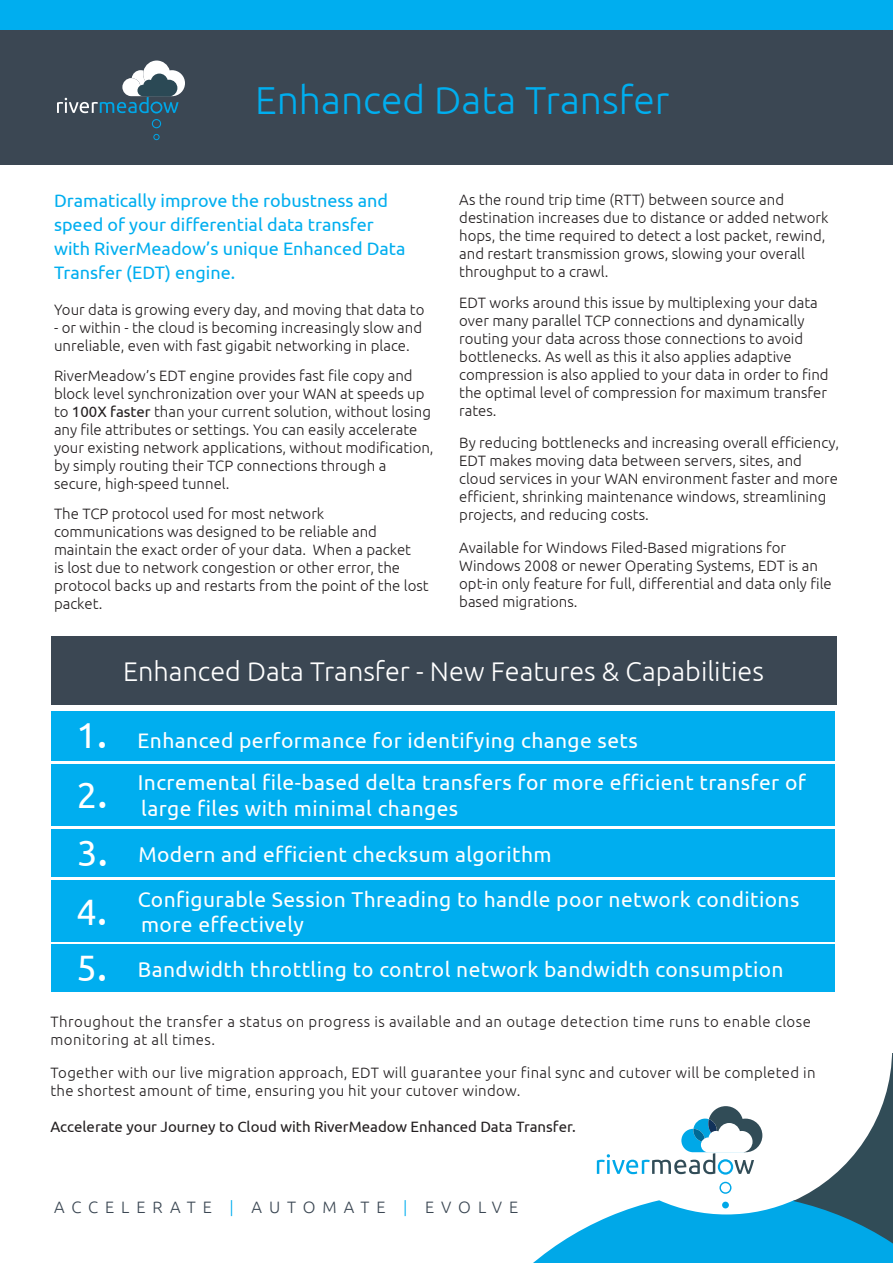
<style>
.page{position:relative;width:893px;height:1263px;background:#fff}
.page>*{position:absolute;margin:0;border:0;box-sizing:border-box;transform-origin:0 0}
.Heading{font:300 39px "Ubuntu";color:#00aeef}
.Heading-2{font:300 27px "Ubuntu";color:#fff}
.t1{font:21.45px "Ubuntu";letter-spacing:.02em;color:#fff}
.t2{font:21px "Ubuntu";letter-spacing:.02em;color:#fff}
.Heading-3{font:18px/24px "Ubuntu";color:#00aeef}
.t3{font:300 16.5px "Ubuntu";letter-spacing:.42em;color:#3b4753}
.Heading-4{font:300 15px/18px "Ubuntu";color:#231f20}
.Heading-5{font:300 15px/18px "Ubuntu";letter-spacing:.02em;color:#231f20}
.Heading-6{font:300 15px/18px "Ubuntu";letter-spacing:.03em;color:#231f20}
.t4{font:15px "Ubuntu";color:#231f20}
.s1{font-weight:400}
.s2{font-size:36px}
.s3{font-size:43.5px}
.s4{font-size:36.75px}
.s5{font-size:44.4px}
.s6{color:#00aeef}
</style>
<div class="page">
<div style="left:0;top:0;width:893px;height:48px;background:#00aeef"></div>
<div style="left:0;top:30px;width:893px;height:134px;background:#3b4753"></div>
<svg style="left:57px;top:61px;width:128px;height:67px"></svg>
<div style="left:153px;top:134px;width:7px;height:6px;border:1px solid #00a6e6;border-radius:50%"></div>
<div style="left:51px;top:636px;width:785px;height:68px;background:#3b4753"></div>
<div style="left:51px;top:711px;width:784px;height:50px;background:#00aeef"></div>
<div style="left:51px;top:764px;width:784px;height:61px;background:#00aeef"></div>
<div style="left:51px;top:829px;width:784px;height:47px;background:#00aeef"></div>
<div style="left:51px;top:880px;width:784px;height:61px;background:#00aeef"></div>
<div style="left:51px;top:944px;width:784px;height:48px;background:#00aeef"></div>
<svg style="left:533px;top:1054px;width:360px;height:209px"></svg>
<div style="left:722px;top:1202px;width:7px;height:6px;background:#00a8e8;border-radius:50%"></div>
<p class="Heading" style="left:255px;top:76px;width:416px">Enhanced Data Transfer</p>
<p class="Heading-3" style="left:54px;top:188px;width:353px">Dramatically improve the robustness and speed of your differential data transfer with RiverMeadow’s unique Enhanced Data Transfer (EDT) engine.</p>
<p class="Heading-4" style="left:54px;top:300px;width:372px">Your data is growing every day, and moving that data to</p>
<p class="Heading-4" style="left:54px;top:318px;width:370px">- or within - the cloud is becoming increasingly slow and unreliable, even with fast gigabit networking in place.</p>
<p class="Heading-4" style="left:54px;top:366px;width:381px">RiverMeadow’s EDT engine provides fast file copy and block level synchronization over your WAN at speeds up to <span class="s1">100X faster</span> than your current solution, without losing any file attributes or settings. You can easily accelerate your existing network applications, without modification, by simply routing their TCP connections through a secure, high-speed tunnel.</p>
<p class="Heading-4" style="left:54px;top:504px;width:376px">The TCP protocol used for most network communications was designed to be reliable and maintain the exact order of your data. When a packet<br>is lost due to network congestion or other error, the protocol backs up and restarts from the point of the lost packet.</p>
<p class="Heading-4" style="left:459px;top:190px;width:371px">As the round trip time (RTT) between source and destination increases due to distance or added network hops, the time required to detect a lost packet, rewind, and restart transmission grows, slowing your overall throughput to a crawl.</p>
<p class="Heading-4" style="left:459px;top:293px;width:371px">EDT works around this issue by multiplexing your data over many parallel TCP connections and dynamically routing your data across those connections to avoid bottlenecks. As well as this it also applies adaptive compression is also applied to your data in order to find the optimal level of compression for maximum transfer rates.</p>
<p class="Heading-4" style="left:459px;top:433px;width:381px">By reducing bottlenecks and increasing overall efficiency, EDT makes moving data between servers, sites, and cloud services in your WAN environment faster and more efficient, shrinking maintenance windows, streamlining projects, and reducing costs.</p>
<p class="Heading-4" style="left:459px;top:538px;width:374px">Available for Windows Filed-Based migrations for Windows 2008 or newer Operating Systems, EDT is an opt-in only feature for full, differential and data only file based migrations.</p>
<p class="Heading-2" style="left:123px;top:655px;width:642px">Enhanced Data Transfer - New Features &amp; Capabilities</p>
<p class="t2" style="left:76px;top:728px;width:563px"><span class="s2">1</span><span class="s3">.</span> Enhanced performance for identifying change sets</p>
<p class="t1" style="left:77px;top:770px;width:731px"><span class="s4">2</span><span class="s5">.</span> Incremental file-based delta transfers for more efficient transfer of</p>
<p class="t1" style="left:141px;top:795px;width:318px">large files with minimal changes</p>
<p class="t1" style="left:77px;top:841px;width:476px"><span class="s4">3</span><span class="s5">.</span> Modern and efficient checksum algorithm</p>
<p class="t1" style="left:77px;top:886px;width:724px"><span class="s4">4</span><span class="s5">.</span> Configurable Session Threading to handle poor network conditions</p>
<p class="t1" style="left:141px;top:912px;width:164px">more effectively</p>
<p class="t1" style="left:77px;top:956px;width:708px"><span class="s4">5</span><span class="s5">.</span> Bandwidth throttling to control network bandwidth consumption</p>
<p class="Heading-6" style="left:50px;top:1012px;width:762px">Throughout the transfer a status on progress is available and an outage detection time runs to enable close monitoring at all times.</p>
<p class="Heading-5" style="left:50px;top:1063px;width:767px">Together with our live migration approach, EDT will guarantee your final sync and cutover will be completed in the shortest amount of time, ensuring you hit your cutover window.</p>
<p class="t4" style="left:50px;top:1118px;width:527px">Accelerate your Journey to Cloud with RiverMeadow Enhanced Data Transfer.</p>
<p class="t3" style="left:54px;top:1197px;width:466px">ACCELERATE <span class="s6">|</span> AUTOMATE <span class="s6">|</span> EVOLVE</p>
</div>
